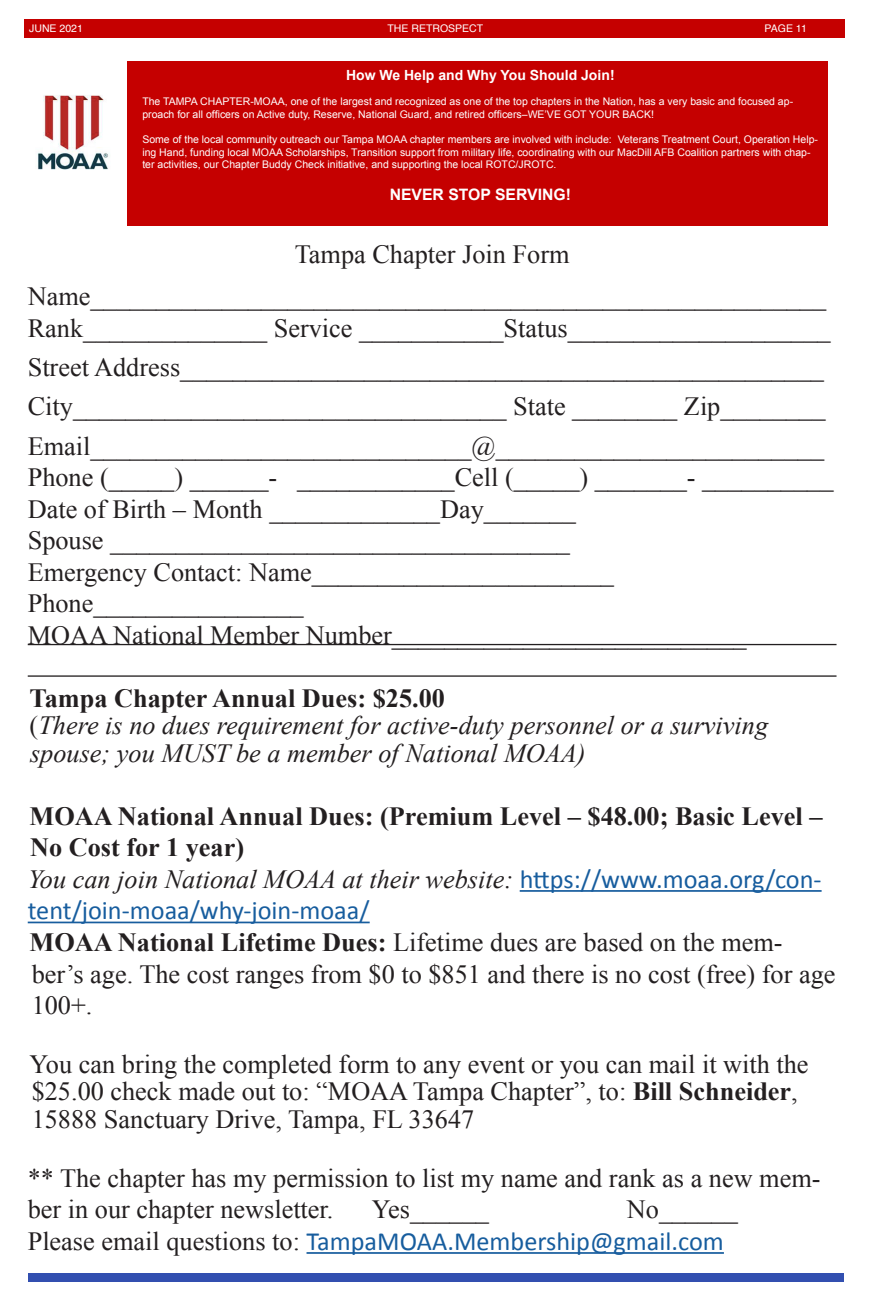
<style>
.page{position:relative;width:869px;height:1303px;background:#fff}
.page>*{position:absolute;margin:0;border:0;box-sizing:border-box;transform-origin:0 0}
.t1{font:26.25px/31.5px "Times New Roman";color:#231f20}
.t2{font:26.25px/31.5px "Calibri";color:#175d9e}
.t3{font:700 26.25px/31.5px "Times New Roman";color:#231f20}
.t4{font:italic 26.25px/27.3px "Times New Roman";color:#231f20}
.t5{font:700 15.75px "Arial";color:#fff}
.t6{font:700 14px "Arial";color:#fff}
.t7{font:10.5px/12.6px "Arial";color:#fff}
.t8{font:10.5px "Helvetica";color:#fff}
.s1{font-style:normal}
.s2{font-family:"Times New Roman";font-style:italic;color:#231f20}
.s3{font-weight:700}
.s4{font-family:"Times New Roman";color:#231f20}
</style>
<div class="page">
<div style="left:24px;top:19px;width:820px;height:19px;background:#c50000"></div>
<div style="left:127px;top:62px;width:700px;height:164px;background:#c50000"></div>
<hr style="left:28px;top:643px;width:808px;height:2px;background:#231f20">
<hr style="left:28px;top:675px;width:808px;height:1px;background:#231f20">
<hr style="left:519px;top:890px;width:302px;height:1px;background:#175d9e">
<hr style="left:28px;top:921px;width:341px;height:2px;background:#175d9e">
<hr style="left:306px;top:1251px;width:417px;height:2px;background:#175d9e">
<div style="left:28px;top:1273px;width:815px;height:8px;background:#324fb0"></div>
<img style="left:37px;top:95px;width:72px;height:75px">
<p class="t8" style="left:29px;top:21px;width:55px">JUNE 2021</p>
<p class="t8" style="left:387px;top:21px;width:97px">THE RETROSPECT</p>
<p class="t8" style="left:764px;top:21px;width:44px">PAGE 11</p>
<p class="t6" style="left:346px;top:66px;width:270px">How We Help and Why You Should Join!</p>
<p class="t7" style="left:142px;top:95px;width:652px">The TAMPA CHAPTER-MOAA, one of the largest and recognized as one of the top chapters in the Nation, has a very basic and focused ap&shy;proach for all officers on Active duty, Reserve, National Guard, and retired officers–WE’VE GOT YOUR BACK!</p>
<p class="t7" style="left:142px;top:133px;width:677px">Some of the local community outreach our Tampa MOAA chapter members are involved with include: Veterans Treatment Court, Operation Help&shy;ing Hand, funding local MOAA Scholarships, Transition support from military life, coordinating with our MacDill AFB Coalition partners with chap&shy;ter activities, our Chapter Buddy Check initiative, and supporting the local ROTC/JROTC.</p>
<p class="t5" style="left:389px;top:184px;width:183px">NEVER STOP SERVING!</p>
<p class="t1" style="left:294px;top:238px;width:276px">Tampa Chapter Join Form</p>
<p class="t1" style="left:28px;top:280px;width:799px">Name________________________________________________________</p>
<p class="t1" style="left:28px;top:311px;width:804px">Rank______________ Service ___________Status____________________</p>
<p class="t1" style="left:28px;top:351px;width:797px">Street Address_________________________________________________</p>
<p class="t1" style="left:28px;top:390px;width:799px">City_________________________________ State ________ Zip________</p>
<p class="t1" style="left:28px;top:430px;width:797px">Email_____________________________@_________________________</p>
<p class="t1" style="left:28px;top:461px;width:806px">Phone (_____) ______- ____________Cell (_____) _______- __________</p>
<p class="t1" style="left:28px;top:493px;width:549px">Date of Birth – Month _____________Day_______</p>
<p class="t1" style="left:28px;top:524px;width:543px">Spouse ___________________________________</p>
<p class="t1" style="left:28px;top:556px;width:587px">Emergency Contact: Name_______________________<br>Phone________________</p>
<p class="t1" style="left:28px;top:619px;width:720px">MOAA National Member Number___________________________</p>
<p class="t3" style="left:30px;top:681px;width:416px">Tampa Chapter Annual Dues: $25.00</p>
<p class="t4" style="left:30px;top:711px;width:739px"><span class="s1">(</span>There is no dues requirement for active-duty personnel or a surviving spouse; you MUST be a member of National MOAA)</p>
<p class="t3" style="left:30px;top:799px;width:794px">MOAA National Annual Dues: (Premium Level – $48.00; Basic Level –<br>No Cost for 1 year)</p>
<p class="t2" style="left:28px;top:862px;width:795px"><span class="s2">You can join National MOAA at their website:</span> https://www.moaa.org/con&shy;tent/join-moaa/why-join-moaa/</p>
<p class="t1" style="left:30px;top:925px;width:807px"><span class="s3">MOAA National Lifetime Dues:</span> Lifetime dues are based on the mem&shy;ber’s age. The cost ranges from $0 to $851 and there is no cost (free) for age<br>100+.</p>
<p class="t1" style="left:30px;top:1049px;width:780px;line-height:27.3px">You can bring the completed form to any event or you can mail it with the $25.00 check made out to: “MOAA Tampa Chapter”, to: <span class="s3">Bill Schneider</span>,<br>15888 Sanctuary Drive, Tampa, FL 33647</p>
<p class="t1" style="left:28px;top:1161px;width:793px">** The chapter has my permission to list my name and rank as a new mem&shy;ber in our chapter newsletter.</p>
<p class="t1" style="left:372px;top:1193px;width:118px">Yes______</p>
<p class="t1" style="left:626px;top:1193px;width:112px">No______</p>
<p class="t2" style="left:28px;top:1224px;width:697px"><span class="s4">Please email questions to:</span> TampaMOAA.Membership@gmail.com</p>
</div>
